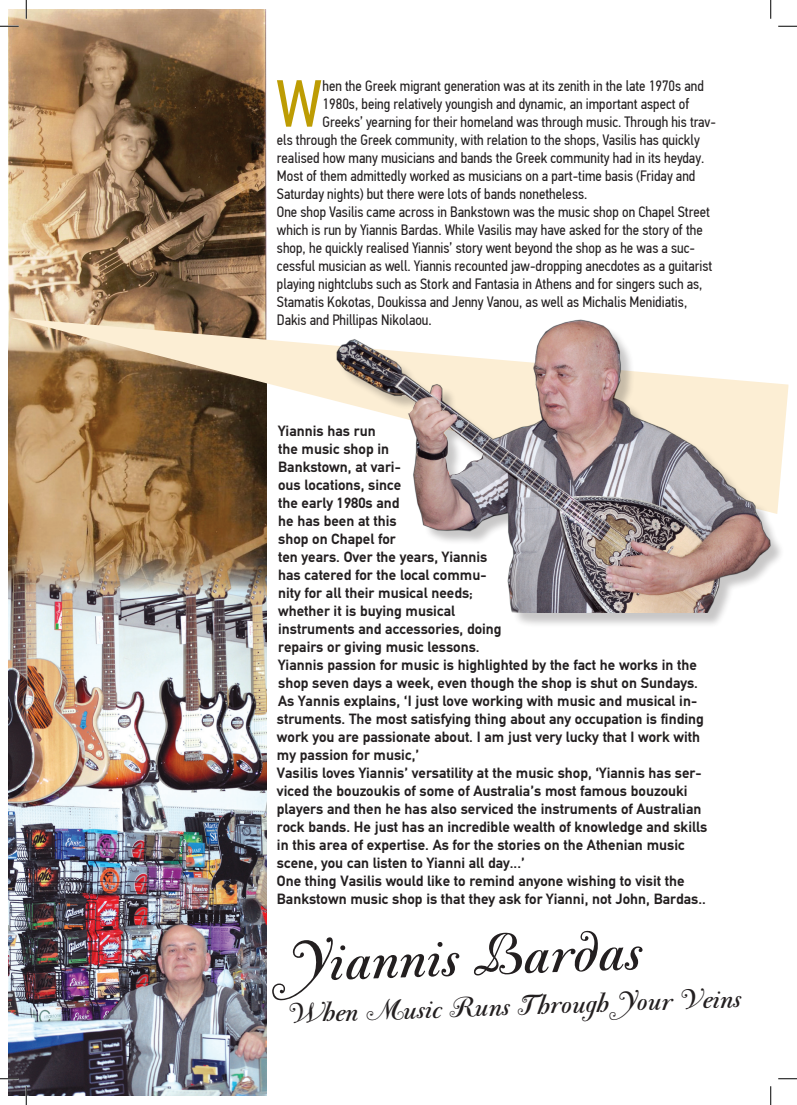
<style>
.page{position:relative;width:797px;height:1105px;background:#fff}
.page>*{position:absolute;margin:0;border:0;box-sizing:border-box;transform-origin:0 0}
.t1{font:66.75px "PF Din Text Cond Pro";color:#bd9c03}
.t2{font:700 62.5px "PF Bodoni Script One";color:#231f20}
.t3{font:700 30px "PF Bodoni Script One";color:#231f20}
.t4{font:700 15px/18px "PF Din Text";color:#231f20}
.t5{font:15px/18px "PF Din Text Cond Pro";color:#231f20}
</style>
<div class="page">
<img style="left:9px;top:9px;width:257px;height:325px">
<img style="left:9px;top:334px;width:257px;height:206px">
<img style="left:9px;top:540px;width:257px;height:555px">
<svg style="left:10px;top:318px;width:778px;height:196px;background:#ab9070"></svg>
<div style="left:339px;top:322px;width:446px;height:306px;background:#231f20;opacity:.25"></div>
<img style="left:320px;top:318px;width:461px;height:295px">
<svg style="left:0;top:25px;width:19px;height:2px"></svg>
<svg style="left:778px;top:25px;width:19px;height:2px"></svg>
<svg style="left:0;top:1078px;width:19px;height:1px"></svg>
<svg style="left:778px;top:1078px;width:19px;height:1px"></svg>
<svg style="left:25px;top:0;width:2px;height:19px"></svg>
<svg style="left:25px;top:1086px;width:2px;height:19px"></svg>
<svg style="left:770px;top:0;width:1px;height:19px"></svg>
<svg style="left:770px;top:1086px;width:1px;height:19px"></svg>
<p class="t1" style="left:276px;top:64px;width:48px">W</p>
<p class="t5" style="left:322px;top:77px;width:383px">hen the Greek migrant generation was at its zenith in the late 1970s and</p>
<p class="t5" style="left:322px;top:95px;width:368px">1980s, being relatively youngish and dynamic, an important aspect of</p>
<p class="t5" style="left:322px;top:113px;width:395px">Greeks’ yearning for their homeland was through music. Through his trav-</p>
<p class="t5" style="left:277px;top:131px;width:424px">els through the Greek community, with relation to the shops, Vasilis has quickly</p>
<p class="t5" style="left:277px;top:149px;width:429px">realised how many musicians and bands the Greek community had in its heyday.</p>
<p class="t5" style="left:277px;top:167px;width:420px">Most of them admittedly worked as musicians on a part-time basis (Friday and</p>
<p class="t5" style="left:277px;top:185px;width:312px">Saturday nights) but there were lots of bands nonetheless.</p>
<p class="t5" style="left:277px;top:203px;width:437px">One shop Vasilis came across in Bankstown was the music shop on Chapel Street which is run by Yiannis Bardas. While Vasilis may have asked for the story of the shop, he quickly realised Yiannis’ story went beyond the shop as he was a suc&shy;cessful musician as well. Yiannis recounted jaw-dropping anecdotes as a guitarist playing nightclubs such as Stork and Fantasia in Athens and for singers such as, Stamatis Kokotas, Doukissa and Jenny Vanou, as well as Michalis Menidiatis, Dakis and Phillipas Nikolaou.</p>
<p class="t4" style="left:278px;top:422px;width:225px">Yiannis has run<br>the music shop in<br>Bankstown, at vari-<br>ous locations, since<br>the early 1980s and<br>he has been at this<br>shop on Chapel for<br>ten years. Over the years, Yiannis has catered for the local commu&shy;nity for all their musical needs; whether it is buying musical instruments and accessories, doing repairs or giving music lessons.</p>
<p class="t4" style="left:277px;top:656px;width:428px">Yiannis passion for music is highlighted by the fact he works in the shop seven days a week, even though the shop is shut on Sundays.<br>As Yannis explains, ‘I just love working with music and musical in&shy;struments. The most satisfying thing about any occupation is finding work you are passionate about. I am just very lucky that I work with my passion for music,’</p>
<p class="t4" style="left:277px;top:764px;width:432px">Vasilis loves Yiannis’ versatility at the music shop, ‘Yiannis has ser&shy;viced the bouzoukis of some of Australia’s most famous bouzouki players and then he has also serviced the instruments of Australian rock bands. He just has an incredible wealth of knowledge and skills in this area of expertise. As for the stories on the Athenian music scene, you can listen to Yianni all day...’</p>
<p class="t4" style="left:277px;top:872px;width:430px">One thing Vasilis would like to remind anyone wishing to visit the<br>Bankstown music shop is that they ask for Yianni, not John, Bardas..</p>
<p class="t2" style="left:284px;top:928px;width:357px;rotate:-2deg">Yiannis Bardas</p>
<p class="t3" style="left:286px;top:997px;width:455px;rotate:-2deg">When Music Runs Through Your Veins</p>
</div>
